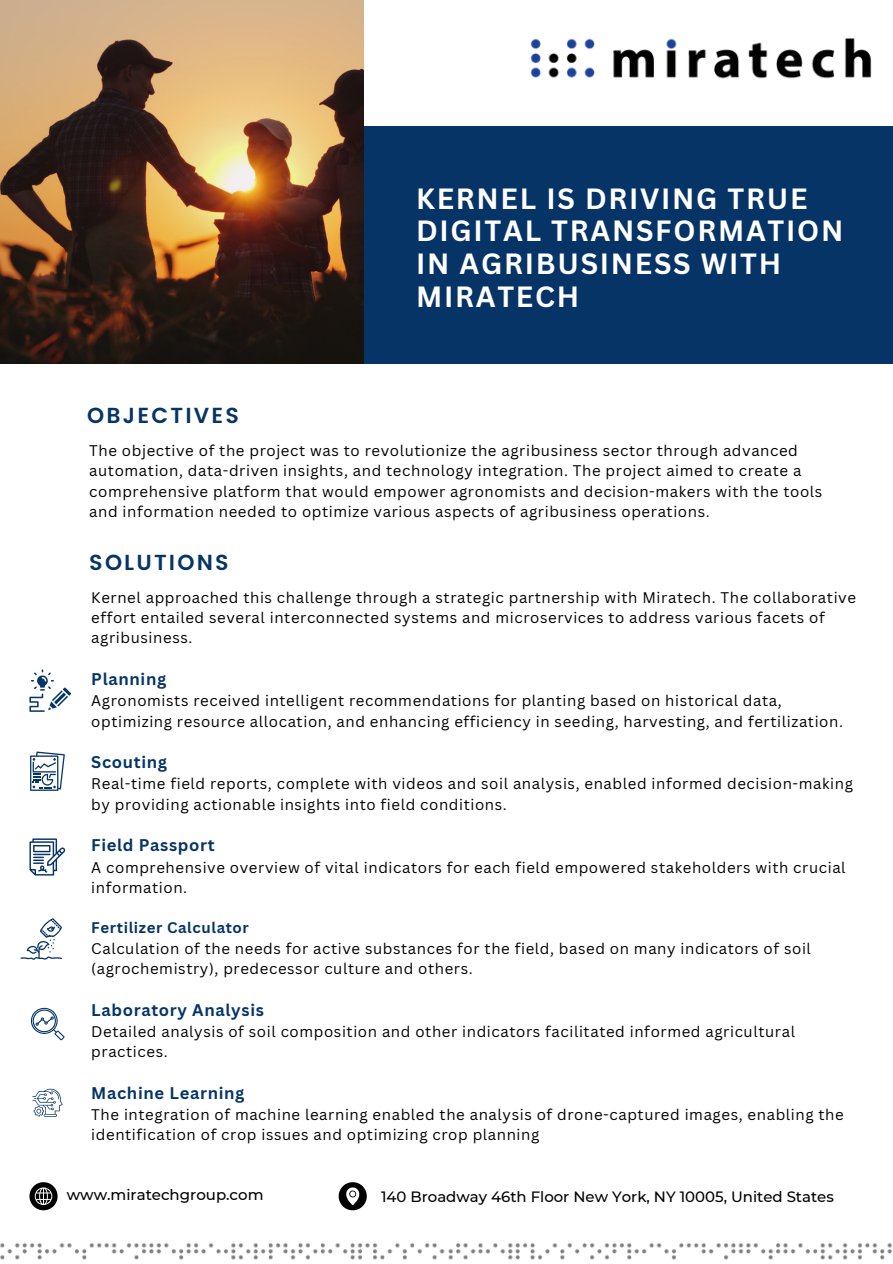
<style>
.page{position:relative;width:893px;height:1264px;background:#fff}
.page>*{position:absolute;margin:0;border:0;box-sizing:border-box;transform-origin:0 0}
.t1{font:700 28.5px/32.5px "Canva Sans";letter-spacing:.06em;color:#fff}
.t2{font:600 21.75px "Poppins";letter-spacing:.1em;color:#063467}
.t3{font:700 16.5px "Canva Sans";letter-spacing:.04em;color:#063467}
.t4{font:15px/20.2px "Canva Sans";letter-spacing:.04em;color:#000}
.t5{font:500 15px "Montserrat";color:#000}
.t6{font:700 15px "Canva Sans";letter-spacing:.04em;color:#063467}
.t7{font:500 14.85px "Montserrat";color:#000}
</style>
<div class="page">
<div style="left:161px;top:126px;width:731px;height:237px;background:#063467"></div>
<img style="left:0;top:0;width:363px;height:363px">
<img style="left:530px;top:38px;width:342px;height:41px">
<img style="left:0;top:1243px;width:892px;height:17px">
<svg style="left:29px;top:669px;width:42px;height:42px"></svg>
<svg style="left:30px;top:751px;width:35px;height:39px"></svg>
<svg style="left:29px;top:838px;width:36px;height:37px"></svg>
<svg style="left:31px;top:1007px;width:34px;height:33px"></svg>
<svg style="left:32px;top:1088px;width:31px;height:28px"></svg>
<svg style="left:20px;top:918px;width:42px;height:41px"></svg>
<svg style="left:29px;top:1182px;width:29px;height:28px"></svg>
<svg style="left:338px;top:1182px;width:29px;height:28px"></svg>
<p class="t2" style="left:87px;top:402px;width:153px">OBJECTIVES</p>
<p class="t1" style="left:416px;top:181px;width:428px">KERNEL IS DRIVING TRUE<br>DIGITAL TRANSFORMATION<br>IN AGRIBUSINESS WITH<br>MIRATECH</p>
<p class="t4" style="left:89px;top:440px;width:734px">The objective of the project was to revolutionize the agribusiness sector through advanced automation, data-driven insights, and technology integration. The project aimed to create a comprehensive platform that would empower agronomists and decision-makers with the tools and information needed to optimize various aspects of agribusiness operations.</p>
<p class="t2" style="left:89px;top:549px;width:141px">SOLUTIONS</p>
<p class="t4" style="left:91px;top:587px;width:766px">Kernel approached this challenge through a strategic partnership with Miratech. The collaborative effort entailed several interconnected systems and microservices to address various facets of agribusiness.</p>
<p class="t3" style="left:91px;top:667px;width:77px">Planning</p>
<p class="t4" style="left:91px;top:690px;width:753px">Agronomists received intelligent recommendations for planting based on historical data, optimizing resource allocation, and enhancing efficiency in seeding, harvesting, and fertilization.</p>
<p class="t3" style="left:91px;top:750px;width:77px">Scouting</p>
<p class="t4" style="left:91px;top:773px;width:763px">Real-time field reports, complete with videos and soil analysis, enabled informed decision-making by providing actionable insights into field conditions.</p>
<p class="t3" style="left:91px;top:833px;width:125px">Field Passport</p>
<p class="t4" style="left:91px;top:856px;width:755px">A comprehensive overview of vital indicators for each field empowered stakeholders with crucial information.</p>
<p class="t6" style="left:91px;top:917px;width:159px">Fertilizer Calculator</p>
<p class="t4" style="left:91px;top:937px;width:721px">Calculation of the needs for active substances for the field, based on many indicators of soil (agrochemistry), predecessor culture and others.</p>
<p class="t3" style="left:91px;top:997px;width:174px">Laboratory Analysis</p>
<p class="t4" style="left:91px;top:1020px;width:705px">Detailed analysis of soil composition and other indicators facilitated informed agricultural practices.</p>
<p class="t3" style="left:91px;top:1081px;width:155px">Machine Learning</p>
<p class="t4" style="left:91px;top:1104px;width:754px">The integration of machine learning enabled the analysis of drone-captured images, enabling the identification of crop issues and optimizing crop planning</p>
<p class="t5" style="left:67px;top:1185px;width:198px">www.miratechgroup.com</p>
<p class="t7" style="left:381px;top:1187px;width:454px">140 Broadway 46th Floor New York, NY 10005, United States</p>
</div>
